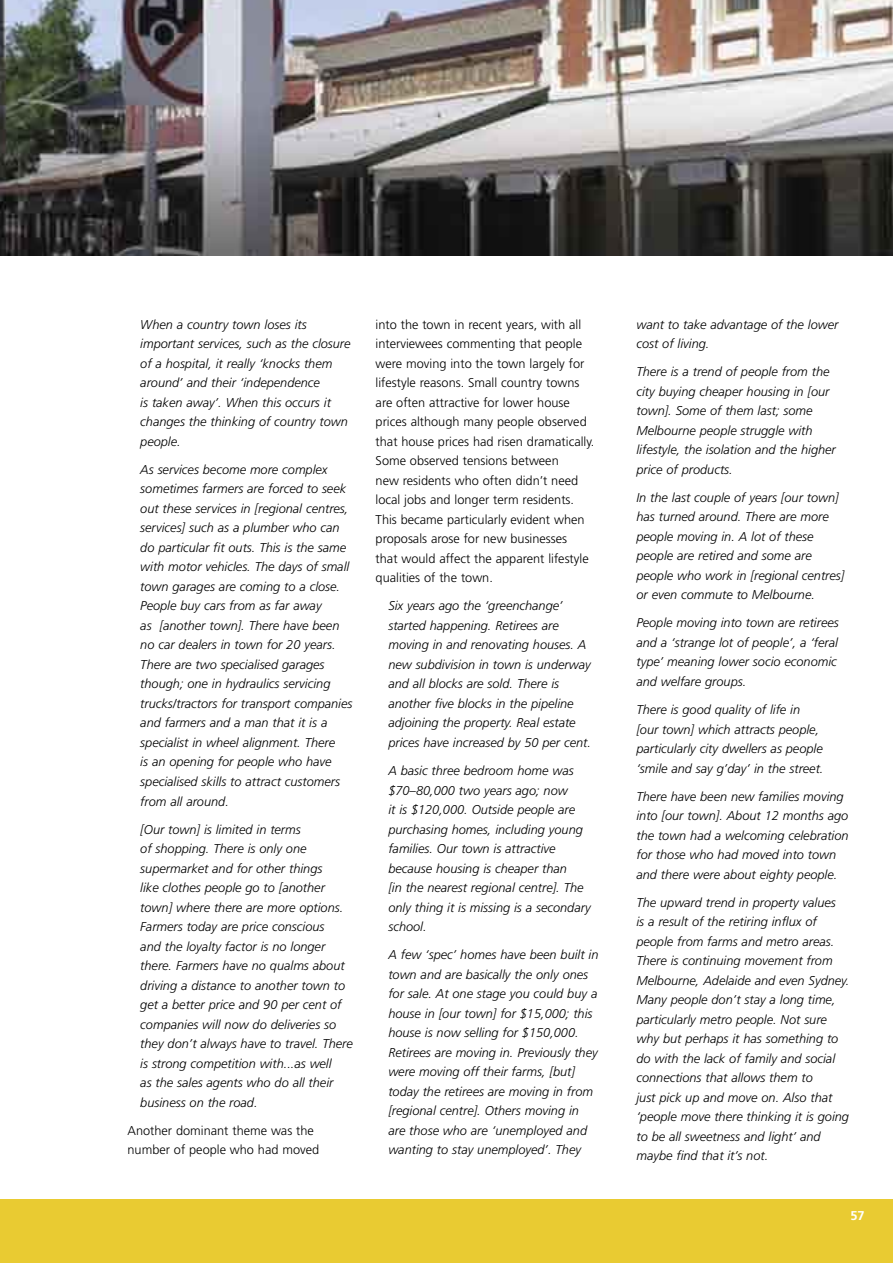
<style>
.page{position:relative;width:893px;height:1263px;background:#fff}
.page>*{position:absolute;margin:0;border:0;box-sizing:border-box;transform-origin:0 0}
.t1{font:italic 300 12.75px/19.5px "Frutiger";color:#000}
.t2{font:300 12.75px/19.5px "Frutiger";color:#000}
.t3{font:700 12.75px "Frutiger";color:#fff}
</style>
<div class="page">
<div style="left:0;top:1200px;width:893px;height:63px;background:#e9cb32"></div>
<img style="left:0;top:0;width:893px;height:255px">
<p class="t1" style="left:140px;top:315px;width:212px">When a country town loses its important services, such as the closure of a hospital, it really ‘knocks them around’ and their ‘independence<br>is taken away’. When this occurs it changes the thinking of country town people.</p>
<p class="t1" style="left:140px;top:460px;width:214px">As services become more complex sometimes farmers are forced to seek out these services in [regional centres, services] such as a plumber who can do particular fit outs. This is the same with motor vehicles. The days of small town garages are coming to a close.<br>People buy cars from as far away<br>as [another town]. There have been no car dealers in town for 20 years.<br>There are two specialised garages though; one in hydraulics servicing trucks/tractors for transport companies and farmers and a man that it is a specialist in wheel alignment. There<br>is an opening for people who have specialised skills to attract customers from all around.</p>
<p class="t1" style="left:140px;top:819px;width:214px">[Our town] is limited in terms<br>of shopping. There is only one supermarket and for other things<br>like clothes people go to [another town] where there are more options.<br>Farmers today are price conscious<br>and the loyalty factor is no longer there. Farmers have no qualms about driving a distance to another town to get a better price and 90 per cent of companies will now do deliveries so they don’t always have to travel. There is strong competition with...as well<br>as the sales agents who do all their business on the road.</p>
<p class="t2" style="left:128px;top:1120px;width:193px">Another dominant theme was the number of people who had moved</p>
<p class="t2" style="left:376px;top:315px;width:220px">into the town in recent years, with all interviewees commenting that people were moving into the town largely for lifestyle reasons. Small country towns are often attractive for lower house prices although many people observed that house prices had risen dramatically.<br>Some observed tensions between<br>new residents who often didn’t need local jobs and longer term residents.<br>This became particularly evident when proposals arose for new businesses<br>that would affect the apparent lifestyle qualities of the town.</p>
<p class="t1" style="left:388px;top:596px;width:204px">Six years ago the ‘greenchange’ started happening. Retirees are moving in and renovating houses. A new subdivision in town is underway and all blocks are sold. There is another five blocks in the pipeline adjoining the property. Real estate prices have increased by 50 per cent.</p>
<p class="t1" style="left:388px;top:761px;width:204px">A basic three bedroom home was $70–80,000 two years ago; now<br>it is $120,000. Outside people are purchasing homes, including young families. Our town is attractive because housing is cheaper than<br>[in the nearest regional centre]. The only thing it is missing is a secondary school.</p>
<p class="t1" style="left:388px;top:945px;width:212px">A few ‘spec’ homes have been built in town and are basically the only ones for sale. At one stage you could buy a house in [our town] for $15,000; this house is now selling for $150,000.<br>Retirees are moving in. Previously they were moving off their farms, [but] today the retirees are moving in from [regional centre]. Others moving in are those who are ‘unemployed and wanting to stay unemployed’. They</p>
<p class="t1" style="left:636px;top:315px;width:203px">want to take advantage of the lower cost of living.</p>
<p class="t1" style="left:636px;top:362px;width:201px">There is a trend of people from the city buying cheaper housing in [our town]. Some of them last; some<br>Melbourne people struggle with lifestyle, the isolation and the higher price of products.</p>
<p class="t1" style="left:636px;top:488px;width:209px">In the last couple of years [our town] has turned around. There are more people moving in. A lot of these people are retired and some are people who work in [regional centres] or even commute to Melbourne.</p>
<p class="t1" style="left:636px;top:613px;width:204px">People moving into town are retirees and a ‘strange lot of people’, a ‘feral type’ meaning lower socio economic and welfare groups.</p>
<p class="t1" style="left:636px;top:700px;width:189px">There is good quality of life in [our town] which attracts people, particularly city dwellers as people ‘smile and say g’day’ in the street.</p>
<p class="t1" style="left:636px;top:786px;width:214px">There have been new families moving into [our town]. About 12 months ago the town had a welcoming celebration for those who had moved into town and there were about eighty people.</p>
<p class="t1" style="left:636px;top:892px;width:214px">The upward trend in property values<br>is a result of the retiring influx of people from farms and metro areas.<br>There is continuing movement from Melbourne, Adelaide and even Sydney.<br>Many people don’t stay a long time, particularly metro people. Not sure why but perhaps it has something to do with the lack of family and social connections that allows them to<br>just pick up and move on. Also that ‘people move there thinking it is going to be all sweetness and light’ and maybe find that it’s not.</p>
<p class="t3" style="left:850px;top:1208px;width:16px">57</p>
</div>
